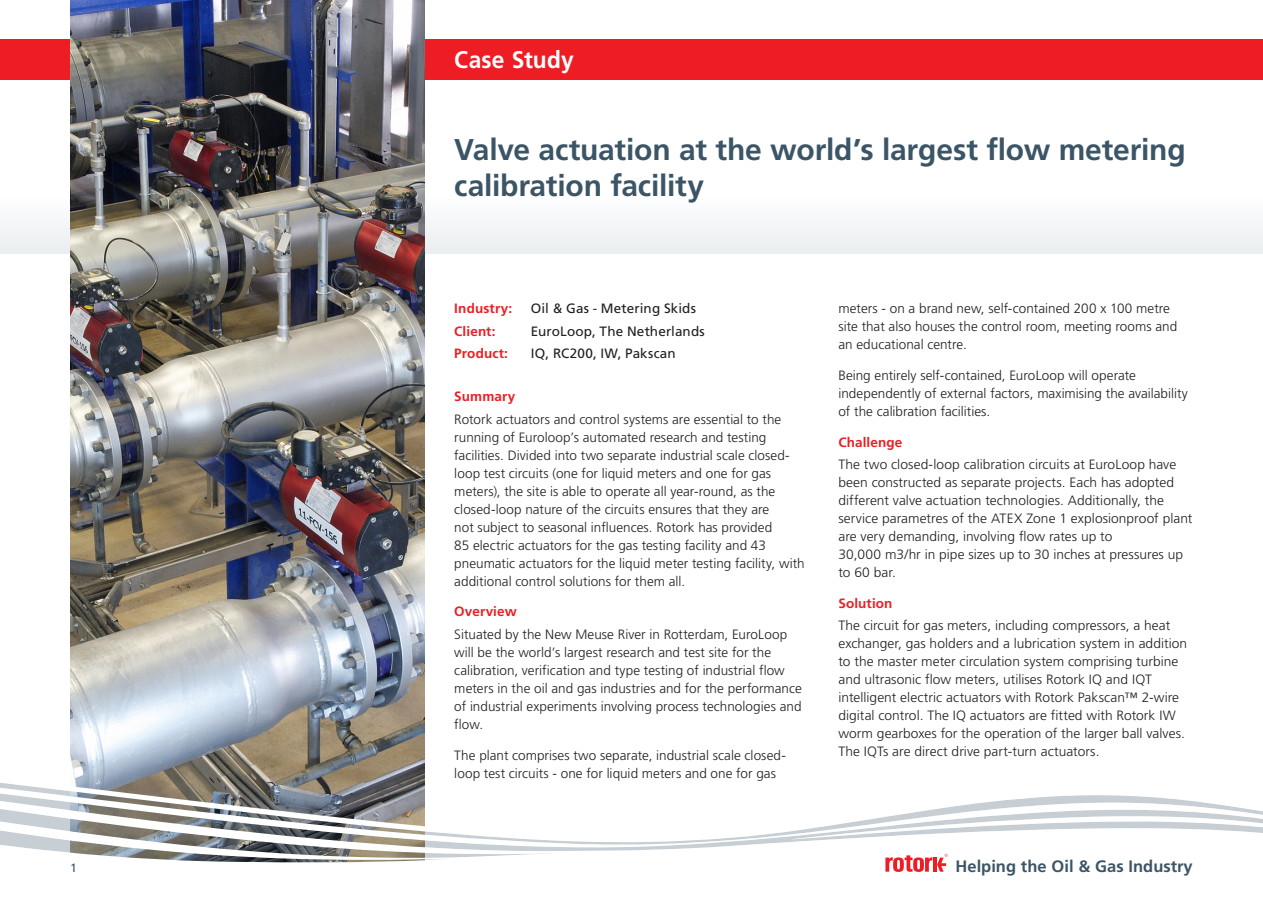
<style>
.page{position:relative;width:1263px;height:919px;background:#fff}
.page>*{position:absolute;margin:0;border:0;box-sizing:border-box;transform-origin:0 0}
.Main_Title{font:700 30px/36px "Frutiger LT Std";letter-spacing:-.005em;color:#3b5566}
.Page_Head{font:700 24px "Frutiger LT Std";letter-spacing:.005em;color:#fff;scale:.95 1}
.t1{font:700 16.5px "Frutiger LT Std";color:#3b5566}
.Body_Text{font:300 13.5px/18px "Frutiger LT Std";letter-spacing:.005em;color:#231f20}
.Body_Titles{font:13.5px "Frutiger LT Pro";letter-spacing:.01em;color:#231f20}
.Body_Titles-2{font:700 13.5px "Frutiger LT Std";letter-spacing:.01em;color:#ee1d23}
.Body_Text-2{font:700 13.5px "Frutiger LT Std";letter-spacing:.01em;color:#ee1d23}
.t2{font:12px "Frutiger LT Std";color:#3b5566}
</style>
<div class="page">
<div style="left:0;top:39px;width:1263px;height:41px;background:#ee1d23"></div>
<div style="left:0;top:195px;width:1263px;height:58px;background:#f4f6f7"></div>
<img style="left:70px;top:0;width:354px;height:772px">
<svg style="left:0;top:772px;width:1263px;height:100px"></svg>
<svg style="left:881px;top:853px;width:67px;height:18px"></svg>
<p class="Page_Head" style="left:454px;top:45px;width:127px">Case Study</p>
<p class="Main_Title" style="left:454px;top:131px;width:733px">Valve actuation at the world’s largest flow metering calibration facility</p>
<p class="Body_Titles-2" style="left:454px;top:300px;width:59px">Industry:</p>
<p class="Body_Titles" style="left:531px;top:300px;width:167px">Oil &amp; Gas - Metering Skids</p>
<p class="Body_Titles-2" style="left:454px;top:323px;width:43px">Client:</p>
<p class="Body_Titles" style="left:531px;top:323px;width:175px">EuroLoop, The Netherlands</p>
<p class="Body_Titles-2" style="left:454px;top:345px;width:55px">Product:</p>
<p class="Body_Titles" style="left:531px;top:345px;width:146px">IQ, RC200, IW, Pakscan</p>
<p class="Body_Titles-2" style="left:454px;top:388px;width:63px">Summary</p>
<p class="Body_Text" style="left:454px;top:410px;width:352px">Rotork actuators and control systems are essential to the running of Euroloop’s automated research and testing facilities. Divided into two separate industrial scale closed&shy;loop test circuits (one for liquid meters and one for gas meters), the site is able to operate all year-round, as the closed-loop nature of the circuits ensures that they are<br>not subject to seasonal influences. Rotork has provided<br>85 electric actuators for the gas testing facility and 43 pneumatic actuators for the liquid meter testing facility, with additional control solutions for them all.</p>
<p class="Body_Titles-2" style="left:454px;top:603px;width:64px">Overview</p>
<p class="Body_Text" style="left:454px;top:625px;width:349px">Situated by the New Meuse River in Rotterdam, EuroLoop will be the world’s largest research and test site for the calibration, verification and type testing of industrial flow meters in the oil and gas industries and for the performance of industrial experiments involving process technologies and flow.</p>
<p class="Body_Text" style="left:454px;top:746px;width:333px">The plant comprises two separate, industrial scale closed&shy;loop test circuits - one for liquid meters and one for gas</p>
<p class="Body_Text" style="left:838px;top:300px;width:340px">meters - on a brand new, self-contained 200 x 100 metre site that also houses the control room, meeting rooms and an educational centre.</p>
<p class="Body_Text" style="left:838px;top:366px;width:351px">Being entirely self-contained, EuroLoop will operate independently of external factors, maximising the availability of the calibration facilities.</p>
<p class="Body_Text-2" style="left:838px;top:434px;width:65px">Challenge</p>
<p class="Body_Text" style="left:838px;top:455px;width:355px">The two closed-loop calibration circuits at EuroLoop have been constructed as separate projects. Each has adopted different valve actuation technologies. Additionally, the service parametres of the ATEX Zone 1 explosionproof plant are very demanding, involving flow rates up to<br>30,000 m3/hr in pipe sizes up to 30 inches at pressures up to 60 bar.</p>
<p class="Body_Titles-2" style="left:838px;top:595px;width:56px">Solution</p>
<p class="Body_Text" style="left:838px;top:616px;width:350px">The circuit for gas meters, including compressors, a heat exchanger, gas holders and a lubrication system in addition to the master meter circulation system comprising turbine and ultrasonic flow meters, utilises Rotork IQ and IQT intelligent electric actuators with Rotork Pakscan™ 2-wire digital control. The IQ actuators are fitted with Rotork IW worm gearboxes for the operation of the larger ball valves.<br>The IQTs are direct drive part-turn actuators.</p>
<p class="t2" style="left:70px;top:860px;width:8px">1</p>
<p class="t1" style="left:955px;top:856px;width:239px">Helping the Oil &amp; Gas Industry</p>
<p class="t1" style="left:951px;top:856px;width:174px">Helping the XXXXXXX</p>
</div>
